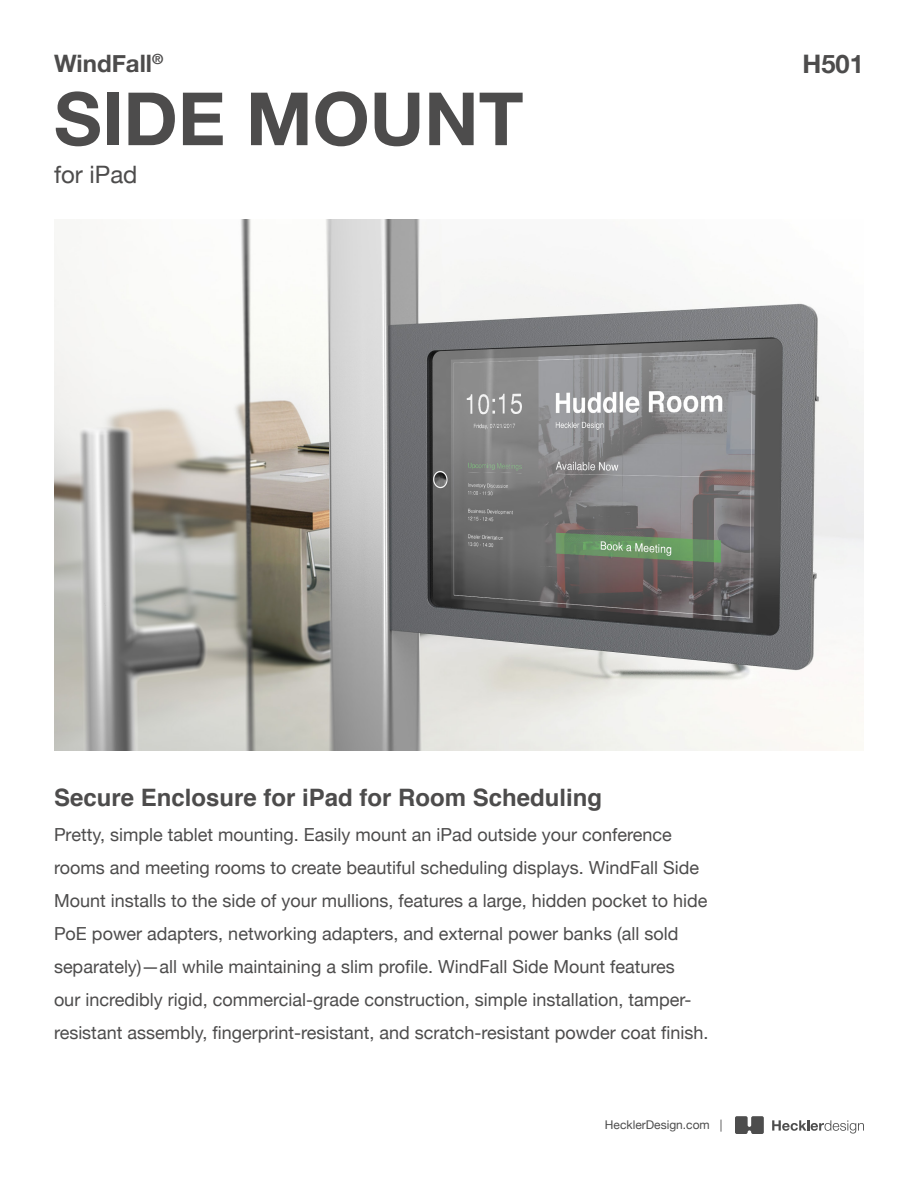
<style>
.page{position:relative;width:918px;height:1188px;background:#fff}
.page>*{position:absolute;margin:0;border:0;box-sizing:border-box;transform-origin:0 0}
.t1{font:700 73.5px "Helvetica Neue";color:#4d4c4c}
.t2{font:700 25.5px "Helvetica Neue";color:#4d4c4c}
.t3{font:700 24px "Helvetica";color:#4d4c4c}
.t4{font:700 24px "Helvetica Neue";color:#4d4c4c}
.t5{font:24px "Helvetica Neue";color:#4d4c4c}
.t6{font:18px/33px "Helvetica Neue";color:#4d4c4c}
.t7{font:12px "Helvetica Neue";color:#4d4d4d}
</style>
<div class="page">
<img style="left:54px;top:219px;width:810px;height:532px">
<svg style="left:772px;top:1120px;width:92px;height:14px"></svg>
<svg style="left:735px;top:1116px;width:29px;height:18px"></svg>
<p class="t4" style="left:54px;top:44px;width:111px">WindFall<sup>®</sup></p>
<p class="t1" style="left:54px;top:61px;width:471px">SIDE MOUNT</p>
<p class="t5" style="left:54px;top:157px;width:85px">for iPad</p>
<p class="t2" style="left:803px;top:43px;width:63px">H501</p>
<p class="t3" style="left:54px;top:778px;width:550px">Secure Enclosure for iPad for Room Scheduling</p>
<p class="t6" style="left:54px;top:819px;width:656px">Pretty, simple tablet mounting. Easily mount an iPad outside your conference rooms and meeting rooms to create beautiful scheduling displays. WindFall Side Mount installs to the side of your mullions, features a large, hidden pocket to hide PoE power adapters, networking adapters, and external power banks (all sold separately)—all while maintaining a slim profile. WindFall Side Mount features<br>our incredibly rigid, commercial-grade construction, simple installation, tamper&shy;resistant assembly, fingerprint-resistant, and scratch-resistant powder coat finish.</p>
<p class="t7" style="left:605px;top:1117px;width:119px">HecklerDesign.com |</p>
</div>
